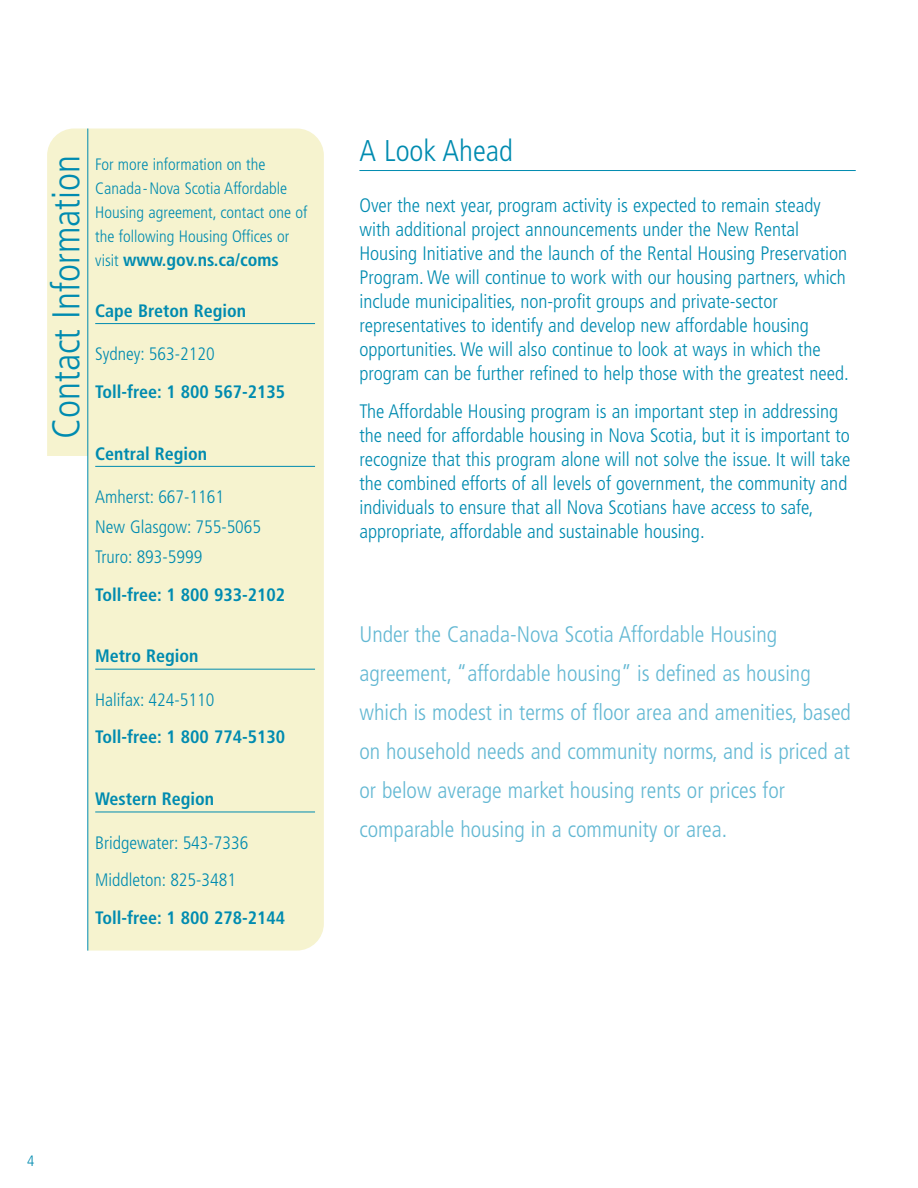
<style>
.page{position:relative;width:918px;height:1188px;background:#fff}
.page>*{position:absolute;margin:0;border:0;box-sizing:border-box;transform-origin:0 0}
.t1{font:300 condensed 38.7px "Frutiger";color:#008bb0}
.t2{font:300 condensed 30px "Frutiger";color:#008bb0}
.t3{font:300 condensed 22.5px/39px "Frutiger";color:#63b8d3}
.t4{font:300 condensed 19.5px/24px "Frutiger";color:#008bb0}
.t5{font:700 condensed 18px "Frutiger";color:#008bb0}
.t6{font:300 condensed 18px/30px "Frutiger";color:#008bb0}
.t7{font:300 condensed 16.5px/24px "Frutiger";color:#008bb0}
.t8{font:300 condensed 15px "Frutiger";color:#008bb0}
.s1{font-weight:300;font-size:16.5px}
</style>
<div class="page">
<hr style="left:359px;top:170px;width:497px;height:1px;background:#008bb0">
<div style="left:47px;top:129px;width:277px;height:822px;background:#f6f3cf;border-radius:27px"></div>
<hr style="left:95px;top:323px;width:220px;height:1px;background:#008bb0">
<hr style="left:95px;top:466px;width:220px;height:1px;background:#008bb0">
<hr style="left:95px;top:669px;width:220px;height:1px;background:#008bb0">
<hr style="left:95px;top:812px;width:220px;height:1px;background:#008bb0">
<div style="left:0;top:456px;width:88px;height:534px;background:#fff"></div>
<hr style="left:87px;top:129px;width:1px;height:822px;background:#008bb0">
<h1 class="t1" style="left:51px;top:439px;width:285px;rotate:-90deg">Contact Information</h1>
<p class="t7" style="left:95px;top:153px;width:214px">For more information on the<br>Canada-Nova Scotia Affordable<br>Housing agreement, contact one of the following Housing Offices or</p>
<p class="t5" style="left:95px;top:252px;width:185px"><span class="s1">visit</span> www.gov.ns.ca/coms</p>
<p class="t5" style="left:95px;top:303px;width:152px">Cape Breton Region</p>
<p class="t6" style="left:95px;top:340px;width:121px">Sydney: 563-2120</p>
<p class="t5" style="left:95px;top:384px;width:192px">Toll-free: 1 800 567-2135</p>
<p class="t5" style="left:95px;top:446px;width:114px">Central Region</p>
<p class="t6" style="left:95px;top:483px;width:167px">Amherst: 667-1161<br>New Glasgow: 755-5065<br>Truro: 893-5999</p>
<p class="t5" style="left:95px;top:587px;width:192px">Toll-free: 1 800 933-2102</p>
<p class="t5" style="left:95px;top:649px;width:105px">Metro Region</p>
<p class="t6" style="left:95px;top:686px;width:121px">Halifax: 424-5110</p>
<p class="t5" style="left:95px;top:730px;width:192px">Toll-free: 1 800 774-5130</p>
<p class="t5" style="left:95px;top:792px;width:121px">Western Region</p>
<p class="t6" style="left:95px;top:825px;width:155px;line-height:37.5px">Bridgewater: 543-7336<br>Middleton: 825-3481</p>
<p class="t5" style="left:95px;top:910px;width:192px">Toll-free: 1 800 278-2144</p>
<h2 class="t2" style="left:359px;top:139px;width:155px">A Look Ahead</h2>
<p class="t4" style="left:359px;top:195px;width:491px">Over the next year, program activity is expected to remain steady with additional project announcements under the New Rental Housing Initiative and the launch of the Rental Housing Preservation Program. We will continue to work with our housing partners, which include municipalities, non-profit groups and private-sector representatives to identify and develop new affordable housing opportunities. We will also continue to look at ways in which the program can be further refined to help those with the greatest need.</p>
<p class="t4" style="left:359px;top:401px;width:493px">The Affordable Housing program is an important step in addressing the need for affordable housing in Nova Scotia, but it is important to recognize that this program alone will not solve the issue. It will take the combined efforts of all levels of government, the community and individuals to ensure that all Nova Scotians have access to safe, appropriate, affordable and sustainable housing.</p>
<p class="t3" style="left:359px;top:616px;width:493px">Under the Canada-Nova Scotia Affordable Housing agreement, “affordable housing” is defined as housing which is modest in terms of floor area and amenities, based on household needs and community norms, and is priced at or below average market housing rents or prices for comparable housing in a community or area.</p>
<p class="t8" style="left:27px;top:1154px;width:9px">4</p>
</div>
